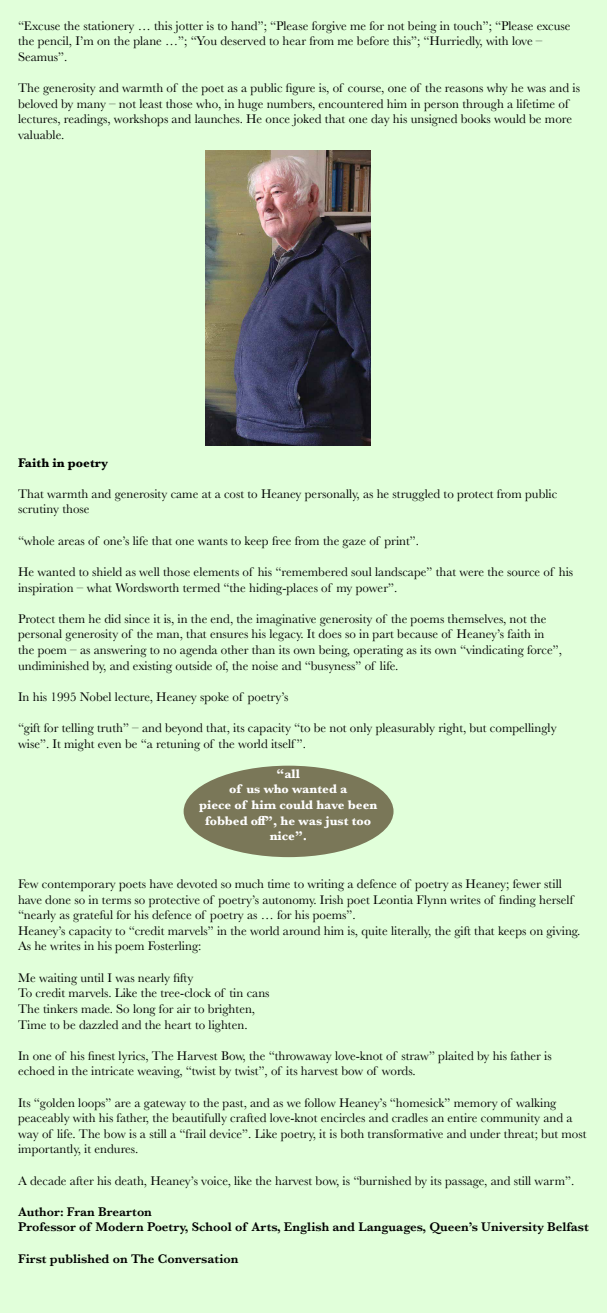
<style>
.page{position:relative;width:607px;height:1313px;background:#fff}
.page>*{position:absolute;margin:0;border:0;box-sizing:border-box;transform-origin:0 0}
.t1{font:13px/15.6px "Baskerville";color:#000}
.t2{font:600 13px/15.6px "Baskerville";color:#000}
.t3{font:700 13px/15.6px "Baskerville";color:#fff;text-align:center}
.t4{font:700 13px "Baskerville";color:#000}
</style>
<div class="page">
<div style="left:0;top:0;width:607px;height:1312px;background:#e1ffda"></div>
<img style="left:205px;top:150px;width:165px;height:295px">
<div style="left:184px;top:765px;width:209px;height:92px;background:#7a7758;border-radius:50%"></div>
<p class="t1" style="left:18px;top:18px;width:554px">“Excuse the stationery … this jotter is to hand”; “Please forgive me for not being in touch”; “Please excuse the pencil, I’m on the plane …”; “You deserved to hear from me before this”; “Hurriedly, with love –<br>Seamus”.</p>
<p class="t1" style="left:18px;top:80px;width:563px">The generosity and warmth of the poet as a public figure is, of course, one of the reasons why he was and is beloved by many – not least those who, in huge numbers, encountered him in person through a lifetime of lectures, readings, workshops and launches. He once joked that one day his unsigned books would be more valuable.</p>
<p class="t4" style="left:18px;top:453px;width:91px">Faith in poetry</p>
<p class="t1" style="left:18px;top:486px;width:540px">That warmth and generosity came at a cost to Heaney personally, as he struggled to protect from public scrutiny those</p>
<p class="t1" style="left:18px;top:533px;width:402px">“whole areas of one’s life that one wants to keep free from the gaze of print”.</p>
<p class="t1" style="left:18px;top:564px;width:556px">He wanted to shield as well those elements of his “remembered soul landscape” that were the source of his inspiration – what Wordsworth termed “the hiding-places of my power”.</p>
<p class="t1" style="left:18px;top:611px;width:545px">Protect them he did since it is, in the end, the imaginative generosity of the poems themselves, not the personal generosity of the man, that ensures his legacy. It does so in part because of Heaney’s faith in the poem – as answering to no agenda other than its own being, operating as its own “vindicating force”, undiminished by, and existing outside of, the noise and “busyness” of life.</p>
<p class="t1" style="left:18px;top:689px;width:272px">In his 1995 Nobel lecture, Heaney spoke of poetry’s</p>
<p class="t1" style="left:18px;top:720px;width:540px">“gift for telling truth” – and beyond that, its capacity “to be not only pleasurably right, but compellingly wise”. It might even be “a retuning of the world itself ”.</p>
<p class="t3" style="left:199px;top:766px;width:180px">“all<br>of us who wanted a<br>piece of him could have been fobbed off”, he was just too nice”.</p>
<p class="t1" style="left:18px;top:876px;width:564px">Few contemporary poets have devoted so much time to writing a defence of poetry as Heaney; fewer still have done so in terms so protective of poetry’s autonomy. Irish poet Leontia Flynn writes of finding herself “nearly as grateful for his defence of poetry as … for his poems”.<br>Heaney’s capacity to “credit marvels” in the world around him is, quite literally, the gift that keeps on giving.<br>As he writes in his poem Fosterling:</p>
<p class="t1" style="left:18px;top:969px;width:253px">Me waiting until I was nearly fifty<br>To credit marvels. Like the tree-clock of tin cans The tinkers made. So long for air to brighten, Time to be dazzled and the heart to lighten.</p>
<p class="t1" style="left:18px;top:1047px;width:535px">In one of his finest lyrics, The Harvest Bow, the “throwaway love-knot of straw” plaited by his father is echoed in the intricate weaving, “twist by twist”, of its harvest bow of words.</p>
<p class="t1" style="left:18px;top:1094px;width:570px">Its “golden loops” are a gateway to the past, and as we follow Heaney’s “homesick” memory of walking peaceably with his father, the beautifully crafted love-knot encircles and cradles an entire community and a way of life. The bow is a still a “frail device”. Like poetry, it is both transformative and under threat; but most importantly, it endures.</p>
<p class="t1" style="left:18px;top:1172px;width:558px">A decade after his death, Heaney’s voice, like the harvest bow, is “burnished by its passage, and still warm”.</p>
<p class="t2" style="left:18px;top:1203px;width:572px">Author: Fran Brearton<br>Professor of Modern Poetry, School of Arts, English and Languages, Queen’s University Belfast</p>
<p class="t2" style="left:18px;top:1250px;width:222px">First published on The Conversation</p>
</div>
